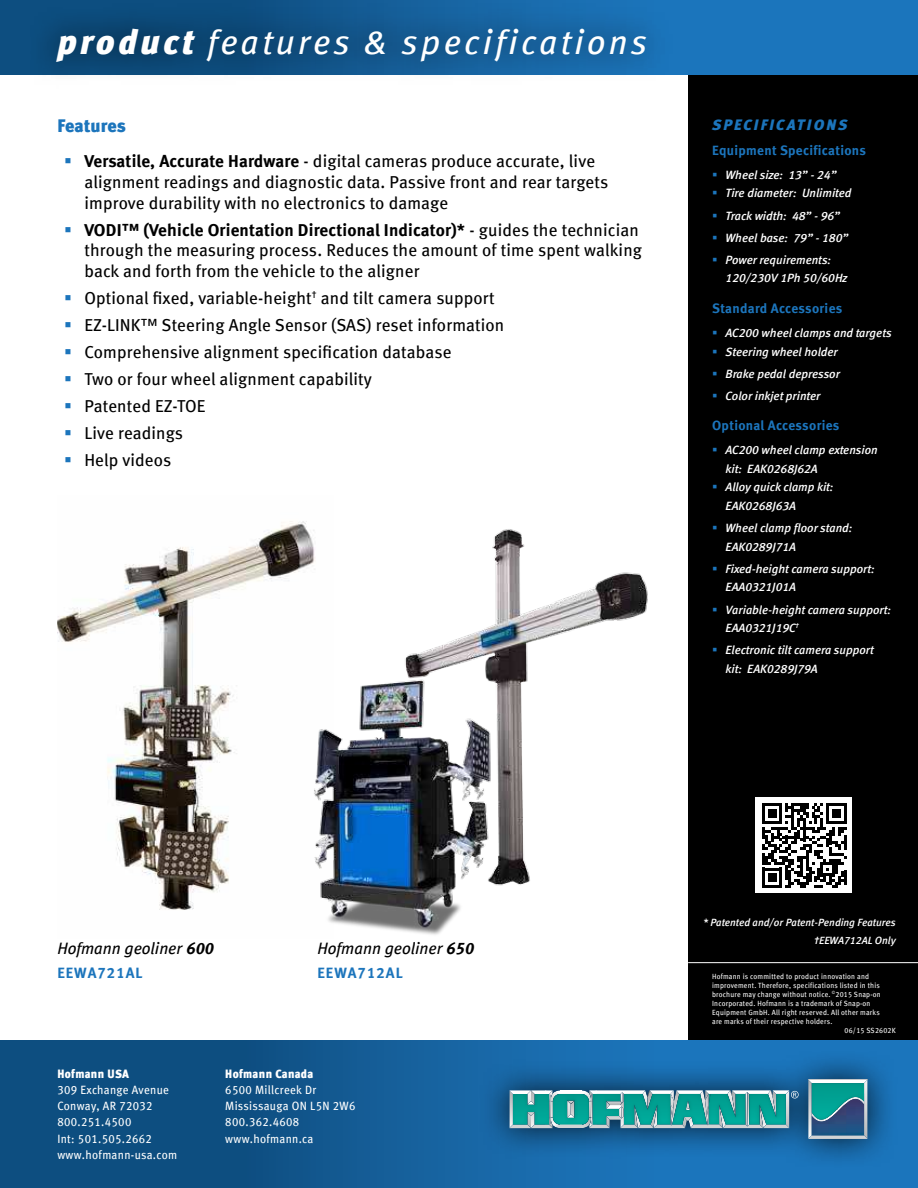
<style>
.page{position:relative;width:918px;height:1188px;background:#fff}
.page>*{position:absolute;margin:0;border:0;box-sizing:border-box;transform-origin:0 0}
.t1{font:italic 34.5px "Meta Book LF";letter-spacing:.1em;color:#fff}
.t2{font:18px "Meta Black LF";color:#1c75bc}
.t3{font:17.25px/27px "Meta Book LF";letter-spacing:.01em;color:#000}
.t4{font:17.25px "Meta Bold LF";letter-spacing:.01em;color:#000}
.t5{font:italic 16.5px "Meta Book LF";color:#000}
.t6{font:15px "Meta Bold LF";letter-spacing:.07em;color:#1c75bc}
.t7{font:italic 15px "Meta Black LF";letter-spacing:.15em;color:#1c75bc}
.t8{font:13.5px "Meta Bold LF";letter-spacing:.025em;color:#1c75bc}
.t9{font:italic 12px/18.6px "Meta Medium LF";color:#fff}
.t10{font:12px/16.2px "Meta Book LF";letter-spacing:.03em;color:#fff;scale:.95 1}
.t11{font:12px "Meta Black LF";letter-spacing:.03em;color:#fff;scale:.95 1}
.t12{font:italic 10.5px/18px "Meta Medium LF";color:#fff;text-align:right}
.t13{font:7.5px "Meta Book LF";letter-spacing:.03em;color:#fff;scale:.95 1}
.s1{font-family:"Meta Black LF"}
.s2{font-family:"Meta Bold LF"}
.s3{font-family:"Meta Book LF"}
</style>
<div class="page">
<div style="left:689px;top:37px;width:229px;height:1151px;background:#000"></div>
<div style="left:0;top:1041px;width:918px;height:147px;background:linear-gradient(to right,#0c4876,#1f7ec9)"></div>
<svg style="left:0;top:0;width:918px;height:74px;background:#1970b5"></svg>
<div style="left:28px;top:0;width:645px;height:89px;background:#000;opacity:.75"></div>
<div style="left:479px;top:1049px;width:419px;height:120px;background:#000;opacity:.75"></div>
<hr style="left:560px;top:1125px;width:22px;height:3px;background:#d1d3d4">
<hr style="left:560px;top:1090px;width:22px;height:4px;background:#fff">
<svg style="left:509px;top:1090px;width:51px;height:38px"></svg>
<img style="left:513px;top:1094px;width:36px;height:31px">
<img style="left:553px;top:1094px;width:29px;height:31px">
<svg style="left:808px;top:1080px;width:60px;height:59px"></svg>
<img style="left:812px;top:1083px;width:52px;height:16px">
<svg style="left:582px;top:1090px;width:217px;height:38px;background:#46a8a5"></svg>
<img style="left:706px;top:1094px;width:3px;height:22px">
<img style="left:705px;top:1095px;width:3px;height:17px">
<img style="left:812px;top:1099px;width:52px;height:36px">
<hr style="left:688px;top:962px;width:230px;height:1px;background:#fff">
<div style="left:756px;top:798px;width:96px;height:95px;background:#fff"></div>
<svg style="left:762px;top:803px;width:85px;height:85px"></svg>
<hr style="left:844px;top:871px;width:3px;height:14px;background:#000">
<img style="left:57px;top:521px;width:250px;height:389px">
<img style="left:302px;top:523px;width:346px;height:412px">
<h1 class="t1" style="left:57px;top:28px;width:591px"><span class="s1">product</span> features &amp; specifications</h1>
<p class="t2" style="left:57px;top:116px;width:70px">Features</p>
<p class="t3" style="left:84px;top:152px;width:525px;line-height:20.7px"><span class="s2">Versatile, Accurate Hardware</span> - digital cameras produce accurate, live alignment readings and diagnostic data. Passive front and rear targets improve durability with no electronics to damage</p>
<p class="t4" style="left:84px;top:222px;width:556px">VODI™ (Vehicle Orientation Directional Indicator)* <span class="s3">- guides the technician</span></p>
<p class="t3" style="left:84px;top:241px;width:559px;line-height:20.7px">through the measuring process. Reduces the amount of time spent walking back and forth from the vehicle to the aligner</p>
<p class="t3" style="left:84px;top:284px;width:421px">Optional fixed, variable-height<sup>†</sup> and tilt camera support EZ-LINK™ Steering Angle Sensor (SAS) reset information Comprehensive alignment specification database<br>Two or four wheel alignment capability<br>Patented EZ-TOE<br>Live readings<br>Help videos</p>
<p class="t7" style="left:712px;top:119px;width:137px">SPECIFICATIONS</p>
<p class="t8" style="left:712px;top:144px;width:155px">Equipment Specifications</p>
<p class="t9" style="left:726px;top:166px;width:127px">Wheel size: 13” - 24”<br>Tire diameter: Unlimited</p>
<p class="t9" style="left:726px;top:205px;width:124px;line-height:22px">Track width: 48” - 96”<br>Wheel base: 79” - 180”<br>Power requirements:</p>
<p class="t9" style="left:726px;top:270px;width:123px">120/230V 1Ph 50/60Hz</p>
<p class="t8" style="left:712px;top:302px;width:132px">Standard Accessories</p>
<p class="t9" style="left:726px;top:324px;width:168px">AC200 wheel clamps and targets<br>Steering wheel holder</p>
<p class="t9" style="left:726px;top:363px;width:116px;line-height:22px">Brake pedal depressor<br>Color inkjet printer</p>
<p class="t8" style="left:712px;top:420px;width:129px">Optional Accessories</p>
<p class="t9" style="left:726px;top:442px;width:154px">AC200 wheel clamp extension kit: EAK0268J62A<br>Alloy quick clamp kit:<br>EAK0268J63A</p>
<p class="t9" style="left:726px;top:519px;width:128px">Wheel clamp floor stand:<br>EAK0289J71A</p>
<p class="t9" style="left:726px;top:560px;width:151px">Fixed-height camera support:<br>EAA0321J01A</p>
<p class="t9" style="left:726px;top:601px;width:167px">Variable-height camera support:<br>EAA0321J19C<sup>†</sup></p>
<p class="t9" style="left:726px;top:642px;width:150px">Electronic tilt camera support kit: EAK0289J79A</p>
<p class="t5" style="left:57px;top:942px;width:161px">Hofmann geoliner <span class="s2">600</span></p>
<p class="t6" style="left:57px;top:967px;width:87px">EEWA721AL</p>
<p class="t5" style="left:318px;top:942px;width:161px">Hofmann geoliner <span class="s2">650</span></p>
<p class="t6" style="left:318px;top:967px;width:87px">EEWA712AL</p>
<p class="t11" style="left:57px;top:1067px;width:77px">Hofmann USA</p>
<p class="t10" style="left:57px;top:1083px;width:128px">309 Exchange Avenue<br>Conway, AR 72032<br>800.251.4500<br>Int: 501.505.2662 www.hofmann-usa.com</p>
<p class="t11" style="left:225px;top:1067px;width:94px">Hofmann Canada</p>
<p class="t10" style="left:225px;top:1083px;width:139px">6500 Millcreek Dr<br>Mississauga ON L5N 2W6<br>800.362.4608 www.hofmann.ca</p>
<p class="t12" style="left:703px;top:914px;width:194px">* Patented and/or Patent-Pending Features †EEWA712AL Only</p>
<p class="t13" style="left:712px;top:973px;width:167px">Hofmann is committed to product innovation and</p>
<p class="t13" style="left:712px;top:982px;width:178px">improvement. Therefore, specifications listed in this</p>
<p class="t13" style="left:712px;top:991px;width:179px">brochure may change without notice. <sup>©</sup>2015 Snap-on</p>
<p class="t13" style="left:712px;top:1000px;width:168px">Incorporated. Hofmann is a trademark of Snap-on</p>
<p class="t13" style="left:712px;top:1009px;width:178px">Equipment GmbH. All right reserved. All other marks</p>
<p class="t13" style="left:712px;top:1018px;width:128px">are marks of their respective holders.</p>
<p class="t13" style="left:845px;top:1027px;width:56px">06/15 SS2602K</p>
</div>
